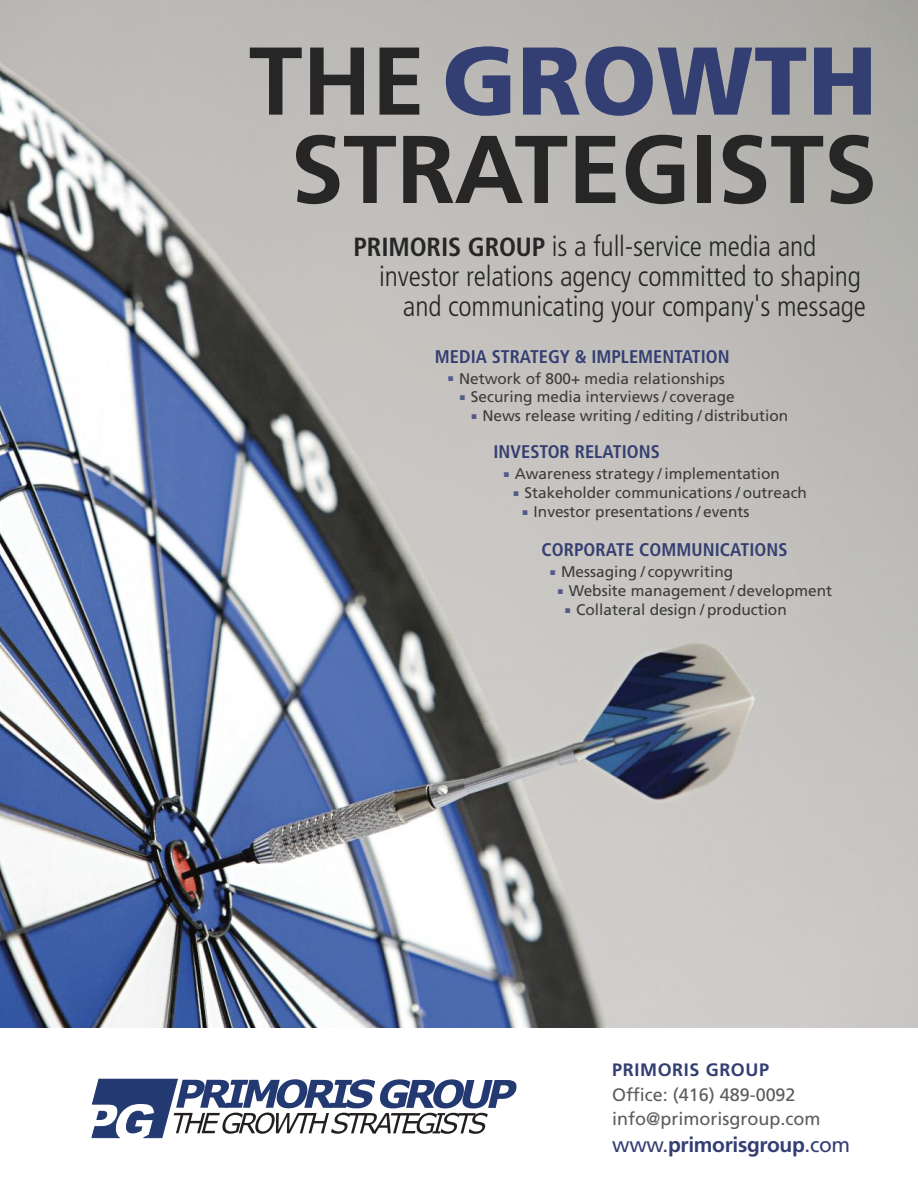
<style>
.page{position:relative;width:918px;height:1188px;background:#fff}
.page>*{position:absolute;margin:0;border:0;box-sizing:border-box;transform-origin:0 0}
.t1{font:700 96.15px/88.3px "Frutiger";color:#272627;text-align:center}
.t2{font:300 condensed 28.5px "Frutiger";letter-spacing:-.005em;color:#272627}
.t3{font:700 21px "Frutiger";letter-spacing:-.015em;color:#333f72}
.t4{font:700 condensed 18.3px "Frutiger";letter-spacing:.005em;color:#333f72}
.t5{font:18px/24px "Frutiger";color:#5d5c5d}
.t6{font:700 18px "Frutiger";letter-spacing:.035em;color:#333f72}
.t7{font:15.45px "Frutiger";color:#3d3c3c}
.s1{font-weight:900;color:#333f72}
.s2{font-weight:700;font-size:26.25px}
.s3{font-weight:400}
</style>
<div class="page">
<img style="left:0;top:0;width:918px;height:1028px">
<svg style="left:91px;top:1078px;width:426px;height:61px"></svg>
<svg style="left:448px;top:377px;width:5px;height:4px"></svg>
<svg style="left:460px;top:395px;width:5px;height:5px"></svg>
<svg style="left:472px;top:414px;width:4px;height:5px"></svg>
<svg style="left:504px;top:472px;width:5px;height:5px"></svg>
<svg style="left:514px;top:491px;width:4px;height:5px"></svg>
<svg style="left:523px;top:510px;width:5px;height:5px"></svg>
<svg style="left:550px;top:570px;width:5px;height:5px"></svg>
<svg style="left:558px;top:589px;width:5px;height:5px"></svg>
<svg style="left:565px;top:608px;width:5px;height:5px"></svg>
<h1 class="t1" style="left:249px;top:44px;width:630px">THE <span class="s1">GROWTH<br></span>STRATEGISTS</h1>
<h2 class="t2" style="left:353px;top:235px;width:464px"><span class="s2">PRIMORIS GROUP</span> is a full-service media and</h2>
<h2 class="t2" style="left:379px;top:265px;width:483px">investor relations agency committed to shaping</h2>
<h2 class="t2" style="left:403px;top:294px;width:465px">and communicating your company's message</h2>
<p class="t4" style="left:435px;top:349px;width:296px">MEDIA STRATEGY &amp; IMPLEMENTATION</p>
<p class="t7" style="left:459px;top:372px;width:267px">Network of 800+ media relationships</p>
<p class="t7" style="left:471px;top:391px;width:265px">Securing media interviews / coverage</p>
<p class="t7" style="left:482px;top:409px;width:307px">News release writing / editing / distribution</p>
<p class="t4" style="left:493px;top:445px;width:168px">INVESTOR RELATIONS</p>
<p class="t7" style="left:515px;top:468px;width:267px">Awareness strategy / implementation</p>
<p class="t7" style="left:524px;top:486px;width:284px">Stakeholder communications / outreach</p>
<p class="t7" style="left:534px;top:505px;width:217px">Investor presentations / events</p>
<p class="t4" style="left:542px;top:543px;width:248px">CORPORATE COMMUNICATIONS</p>
<p class="t7" style="left:561px;top:566px;width:174px">Messaging / copywriting</p>
<p class="t7" style="left:569px;top:584px;width:265px">Website management / development</p>
<p class="t7" style="left:576px;top:603px;width:212px">Collateral design / production</p>
<p class="t6" style="left:612px;top:1062px;width:159px">PRIMORIS GROUP</p>
<p class="t5" style="left:612px;top:1084px;width:210px">Office: (416) 489-0092 info@primorisgroup.com</p>
<h3 class="t3" style="left:612px;top:1136px;width:240px"><span class="s3">www.</span>primorisgroup<span class="s3">.com</span></h3>
</div>
